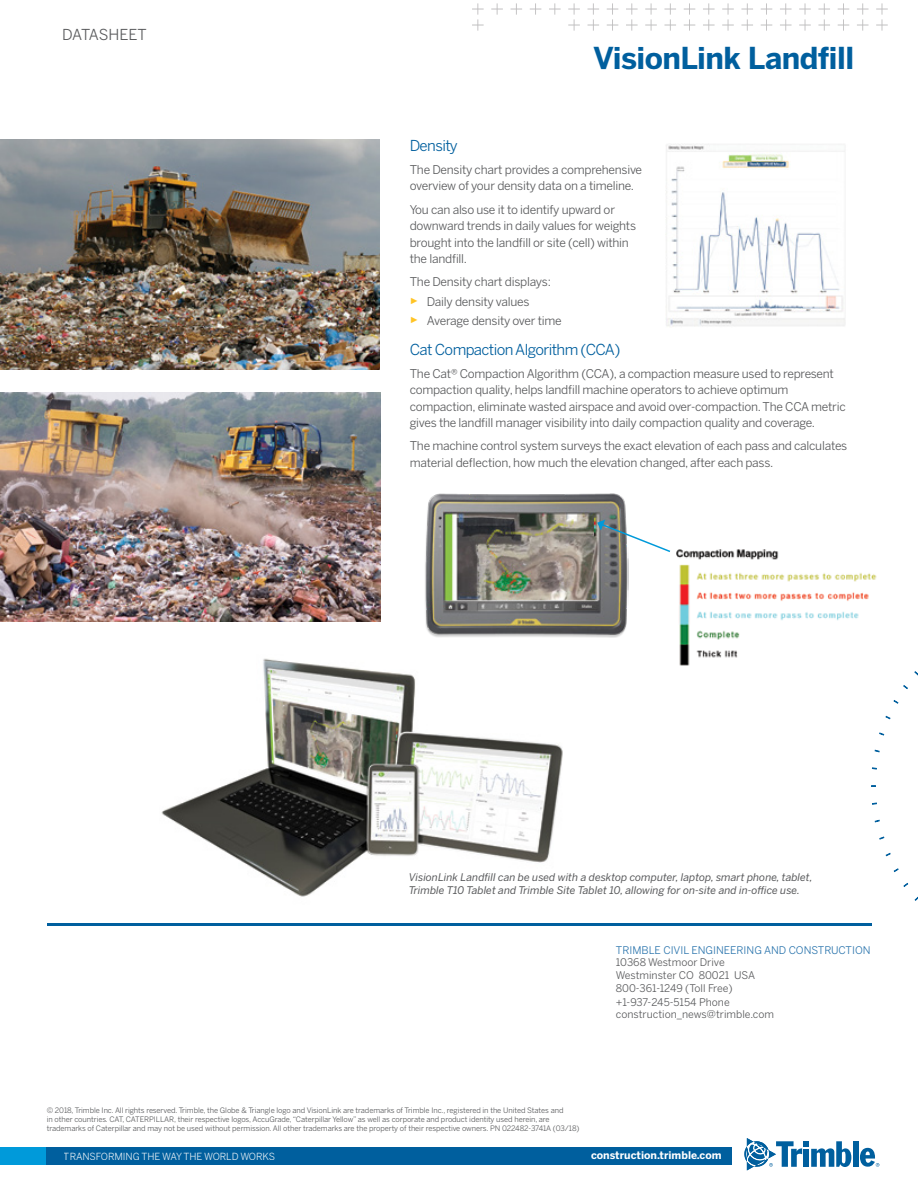
<style>
.page{position:relative;width:918px;height:1188px;background:#fff}
.page>*{position:absolute;margin:0;border:0;box-sizing:border-box;transform-origin:0 0}
.t1{font:700 30px "Benton Sans";letter-spacing:-.02em;color:#005f9e}
.t2{font:15px "Benton Sans";letter-spacing:-.04em;color:#005f9e}
.t3{font:15px "Benton Sans";letter-spacing:-.01em;color:#58595b}
.t4{font:12px/16.5px "Benton Sans";letter-spacing:-.02em;color:#58595b}
.t5{font:italic 10.5px/12.6px "Benton Sans";color:#58595b}
.t6{font:10.5px/13px "Benton Sans";color:#58595b}
.t7{font:10.5px "Benton Sans";color:#2873ac}
.t8{font:700 10.5px "Benton Sans";color:#fff}
.t9{font:9.75px "Benton Sans";letter-spacing:-.01em;color:#fff}
.t10{font:7.5px/9px "Benton Sans";letter-spacing:-.01em;color:#58595b}
.s1{font-family:"Arial";font-size:9px;color:#ffc425}
</style>
<div class="page">
<svg style="left:472px;top:3px;width:416px;height:28px"></svg>
<svg style="left:914px;top:896px;width:4px;height:5px"></svg>
<svg style="left:903px;top:883px;width:5px;height:4px"></svg>
<svg style="left:893px;top:868px;width:6px;height:4px"></svg>
<svg style="left:885px;top:853px;width:6px;height:4px"></svg>
<svg style="left:879px;top:836px;width:6px;height:4px"></svg>
<svg style="left:875px;top:820px;width:5px;height:3px"></svg>
<svg style="left:872px;top:802px;width:5px;height:3px"></svg>
<svg style="left:872px;top:767px;width:5px;height:3px"></svg>
<svg style="left:874px;top:749px;width:6px;height:4px"></svg>
<svg style="left:879px;top:732px;width:5px;height:4px"></svg>
<svg style="left:885px;top:716px;width:6px;height:4px"></svg>
<svg style="left:893px;top:700px;width:6px;height:4px"></svg>
<svg style="left:903px;top:685px;width:5px;height:4px"></svg>
<svg style="left:914px;top:671px;width:4px;height:5px"></svg>
<img style="left:0;top:140px;width:380px;height:229px">
<img style="left:0;top:392px;width:380px;height:230px">
<img style="left:161px;top:658px;width:402px;height:239px">
<img style="left:425px;top:493px;width:204px;height:143px">
<img style="left:676px;top:549px;width:201px;height:117px">
<svg style="left:597px;top:520px;width:74px;height:33px"></svg>
<img style="left:665px;top:144px;width:180px;height:183px">
<div style="left:853px;top:1141px;width:5px;height:26px;background:#005f9e"></div>
<svg style="left:744px;top:1138px;width:107px;height:32px"></svg>
<svg style="left:860px;top:1148px;width:19px;height:19px"></svg>
<div style="left:0;top:1147px;width:730px;height:18px;background:#009ada"></div>
<div style="left:47px;top:1147px;width:685px;height:18px;background:#005f9e"></div>
<hr style="left:47px;top:924px;width:825px;height:2px;background:#005f9e">
<p class="t3" style="left:62px;top:26px;width:86px">DATASHEET</p>
<h1 class="t1" style="left:593px;top:39px;width:263px">VisionLink Landfill</h1>
<p class="t2" style="left:410px;top:137px;width:50px">Density</p>
<p class="t4" style="left:410px;top:161px;width:234px">The Density chart provides a comprehensive overview of your density data on a timeline.</p>
<p class="t4" style="left:410px;top:201px;width:228px">You can also use it to identify upward or downward trends in daily values for weights brought into the landfill or site (cell) within the landfill.</p>
<p class="t4" style="left:410px;top:272px;width:154px;line-height:19.2px">The Density chart displays: <span class="s1">►</span> Daily density values<br><span class="s1">►</span> Average density over time</p>
<p class="t2" style="left:410px;top:340px;width:212px">Cat Compaction Algorithm (CCA)</p>
<p class="t4" style="left:410px;top:365px;width:438px">The Cat® Compaction Algorithm (CCA), a compaction measure used to represent compaction quality, helps landfill machine operators to achieve optimum compaction, eliminate wasted airspace and avoid over-compaction. The CCA metric gives the landfill manager visibility into daily compaction quality and coverage.</p>
<p class="t4" style="left:410px;top:438px;width:439px">The machine control system surveys the exact elevation of each pass and calculates material deflection, how much the elevation changed, after each pass.</p>
<p class="t5" style="left:409px;top:871px;width:405px">VisionLink Landfill can be used with a desktop computer, laptop, smart phone, tablet,<br>Trimble T10 Tablet and Trimble Site Tablet 10, allowing for on-site and in-office use.</p>
<p class="t7" style="left:616px;top:943px;width:256px">TRIMBLE CIVIL ENGINEERING AND CONSTRUCTION</p>
<p class="t6" style="left:616px;top:956px;width:160px">10368 Westmoor Drive<br>Westminster CO 80021 USA<br>800-361-1249 (Toll Free) +1-937-245-5154 Phone construction_news@trimble.com</p>
<p class="t10" style="left:47px;top:1106px;width:534px">© 2018, Trimble Inc. All rights reserved. Trimble, the Globe &amp; Triangle logo and VisionLink are trademarks of Trimble Inc., registered in the United States and<br>in other countries. CAT, CATERPILLAR, their respective logos, AccuGrade, “Caterpillar Yellow” as well as corporate and product identity used herein, are trademarks of Caterpillar and may not be used without permission. All other trademarks are the property of their respective owners. PN 022482-3741A (03/18)</p>
<p class="t9" style="left:64px;top:1150px;width:213px">TRANSFORMING THE WAY THE WORLD WORKS</p>
<p class="t8" style="left:591px;top:1149px;width:132px">construction.trimble.com</p>
</div>
